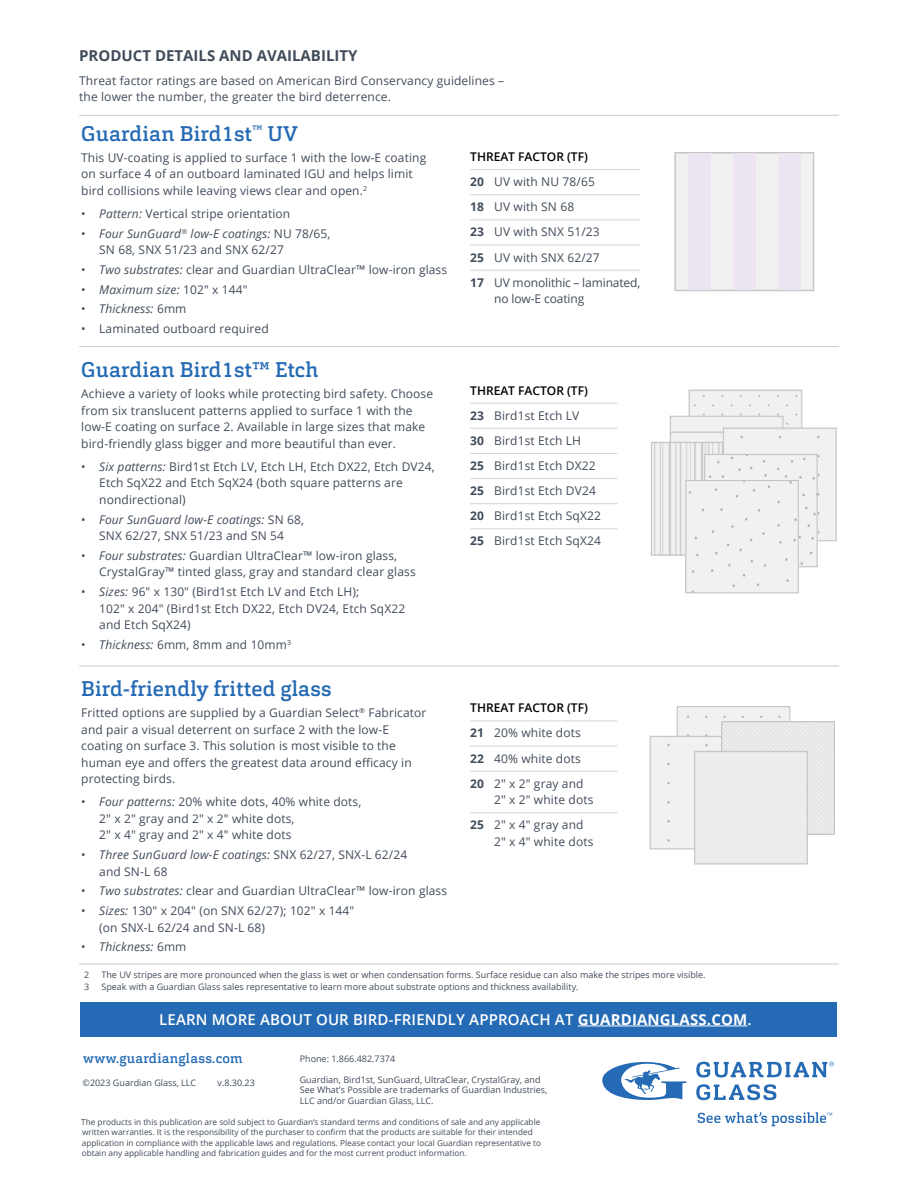
<style>
.page{position:relative;width:918px;height:1188px;background:#fff}
.page>*{position:absolute;margin:0;border:0;box-sizing:border-box;transform-origin:0 0}
.t1{font:500 21px "Cargan";letter-spacing:.01em;color:#246ab4}
.t2{font:600 15px "Open Sans";letter-spacing:.01em;color:#fff}
.t3{font:700 15px "Open Sans";color:#414c5a}
.t4{font:500 13.5px "Cargan";letter-spacing:.02em;color:#246ab4}
.t5{font:12px/16.5px "Open Sans";letter-spacing:.01em;color:#414c5a}
.t6{font:italic 12px "Open Sans";letter-spacing:.01em;color:#414c5a}
.t7{font:12px "Open Sans";letter-spacing:-.01em;color:#414c5a}
.t8{font:9px/10.8px "Open Sans";color:#414c5a}
.t9{font:9px "Open Sans";color:#3c4857}
.t10{font:8.25px/10.5px "Open Sans";color:#414c5a}
.s1{font-style:italic}
.s2{font-style:normal}
.s3{font-weight:600;color:#000}
.s4{font-weight:700}
</style>
<div class="page">
<hr style="left:470px;top:169px;width:170px;height:1px;background:#d5d4d1">
<hr style="left:470px;top:194px;width:170px;height:1px;background:#d5d4d1">
<hr style="left:470px;top:220px;width:170px;height:1px;background:#d5d4d1">
<hr style="left:470px;top:245px;width:170px;height:1px;background:#d5d4d1">
<hr style="left:470px;top:270px;width:170px;height:1px;background:#d5d4d1">
<div style="left:80px;top:1002px;width:756px;height:35px;background:#246ab4"></div>
<hr style="left:578px;top:1026px;width:169px;height:1px;background:#fff">
<svg style="left:698px;top:1112px;width:134px;height:14px"></svg>
<svg style="left:696px;top:1062px;width:138px;height:38px"></svg>
<svg style="left:602px;top:1062px;width:84px;height:38px"></svg>
<hr style="left:470px;top:403px;width:147px;height:1px;background:#d5d4d1">
<hr style="left:470px;top:428px;width:147px;height:1px;background:#d5d4d1">
<hr style="left:470px;top:453px;width:147px;height:1px;background:#d5d4d1">
<hr style="left:470px;top:478px;width:147px;height:1px;background:#d5d4d1">
<hr style="left:470px;top:503px;width:147px;height:1px;background:#d5d4d1">
<hr style="left:470px;top:528px;width:147px;height:1px;background:#d5d4d1">
<img style="left:691px;top:392px;width:109px;height:36px">
<div style="left:689px;top:390px;width:113px;height:113px;border:1px solid #c4c2be"></div>
<img style="left:672px;top:418px;width:109px;height:24px">
<div style="left:670px;top:416px;width:113px;height:113px;border:1px solid #c4c2be"></div>
<img style="left:653px;top:444px;width:70px;height:109px">
<div style="left:651px;top:442px;width:113px;height:113px;border:1px solid #c4c2be"></div>
<div style="left:725px;top:430px;width:109px;height:109px;background:#f1f1f2"></div>
<div style="left:723px;top:428px;width:113px;height:113px;border:1px solid #c4c2be"></div>
<div style="left:706px;top:456px;width:110px;height:109px;background:#f1f1f2"></div>
<div style="left:704px;top:454px;width:114px;height:113px;border:1px solid #c4c2be"></div>
<div style="left:688px;top:482px;width:109px;height:109px;background:#f1f1f2"></div>
<div style="left:686px;top:480px;width:113px;height:113px;border:1px solid #c4c2be"></div>
<hr style="left:79px;top:346px;width:760px;height:1px;background:#cdcbc7">
<hr style="left:470px;top:721px;width:147px;height:1px;background:#d5d4d1">
<hr style="left:470px;top:746px;width:147px;height:1px;background:#d5d4d1">
<hr style="left:470px;top:771px;width:147px;height:1px;background:#d5d4d1">
<hr style="left:470px;top:812px;width:147px;height:1px;background:#d5d4d1">
<div style="left:679px;top:708px;width:109px;height:28px;background:#f1f1f2"></div>
<div style="left:677px;top:706px;width:113px;height:114px;border:1px solid #c4c2be"></div>
<div style="left:652px;top:738px;width:69px;height:109px;background:#f1f1f2"></div>
<div style="left:650px;top:736px;width:113px;height:113px;border:1px solid #c4c2be"></div>
<img style="left:723px;top:723px;width:110px;height:110px">
<div style="left:721px;top:721px;width:114px;height:114px;border:1px solid #c4c2be"></div>
<div style="left:696px;top:753px;width:110px;height:109px;background:#ededee"></div>
<div style="left:694px;top:751px;width:114px;height:113px;border:1px solid #c4c2be"></div>
<hr style="left:79px;top:666px;width:760px;height:1px;background:#cdcbc7">
<hr style="left:79px;top:964px;width:760px;height:1px;background:#cdcbc7">
<hr style="left:79px;top:115px;width:760px;height:1px;background:#cdcbc7">
<div style="left:675px;top:153px;width:138px;height:137px;background:#f1f1f2"></div>
<div style="left:688px;top:153px;width:22px;height:137px;background:#ede5f2"></div>
<div style="left:733px;top:153px;width:23px;height:137px;background:#ede5f2"></div>
<div style="left:778px;top:153px;width:23px;height:137px;background:#ede5f2"></div>
<div style="left:675px;top:152px;width:139px;height:139px;border:1px solid #c4c2be"></div>
<p class="t3" style="left:79px;top:45px;width:280px">PRODUCT DETAILS AND AVAILABILITY</p>
<p class="t5" style="left:79px;top:72px;width:427px">Threat factor ratings are based on American Bird Conservancy guidelines – the lower the number, the greater the bird deterrence.</p>
<h1 class="t1" style="left:81px;top:120px;width:218px">Guardian Bird1st<sup>™</sup> UV</h1>
<p class="t5" style="left:81px;top:149px;width:347px">This UV-coating is applied to surface 1 with the low-E coating on surface 4 of an outboard laminated IGU and helps limit bird collisions while leaving views clear and open.<sup>2</sup></p>
<p class="t5" style="left:81px;top:205px;width:211px">• <span class="s1">Pattern:</span> Vertical stripe orientation</p>
<p class="t5" style="left:99px;top:225px;width:233px;text-indent:-18px">• <span class="s1">Four SunGuard</span><sup>®</sup> <span class="s1">low-E coatings:</span> NU 78/65,<br>SN 68, SNX 51/23 and SNX 62/27</p>
<p class="t5" style="left:81px;top:261px;width:367px">• <span class="s1">Two substrates:</span> clear and Guardian UltraClear™ low-iron glass</p>
<p class="t6" style="left:81px;top:281px;width:168px"><span class="s2">•</span> Maximum size: <span class="s2">102″ x 144″</span></p>
<p class="t6" style="left:81px;top:301px;width:107px"><span class="s2">•</span> Thickness: <span class="s2">6mm</span></p>
<p class="t5" style="left:81px;top:320px;width:189px">• Laminated outboard required</p>
<p class="t5" style="left:470px;top:144px;width:172px;line-height:25.2px"><span class="s3">THREAT FACTOR (TF)<br></span><span class="s4">20</span> UV with NU 78/65<br><span class="s4">18</span> UV with SN 68<br><span class="s4">23</span> UV with SNX 51/23<br><span class="s4">25</span> UV with SNX 62/27<br><span class="s4">17</span> UV monolithic – laminated,</p>
<p class="t7" style="left:494px;top:291px;width:92px">no low-E coating</p>
<h1 class="t1" style="left:81px;top:357px;width:239px">Guardian Bird1st™ Etch</h1>
<p class="t5" style="left:81px;top:385px;width:353px">Achieve a variety of looks while protecting bird safety. Choose from six translucent patterns applied to surface 1 with the low-E coating on surface 2. Available in large sizes that make bird-friendly glass bigger and more beautiful than ever.</p>
<p class="t5" style="left:99px;top:458px;width:337px;text-indent:-18px">• <span class="s1">Six patterns:</span> Bird1st Etch LV, Etch LH, Etch DX22, Etch DV24,<br>Etch SqX22 and Etch SqX24 (both square patterns are nondirectional)</p>
<p class="t5" style="left:81px;top:511px;width:224px;text-align:center">• <span class="s1">Four SunGuard low-E coatings:</span> SN 68,<br>SNX 62/27, SNX 51/23 and SN 54</p>
<p class="t5" style="left:99px;top:547px;width:318px;text-indent:-18px">• <span class="s1">Four substrates:</span> Guardian UltraClear™ low-iron glass,<br>CrystalGray™ tinted glass, gray and standard clear glass</p>
<p class="t5" style="left:99px;top:583px;width:308px;text-indent:-18px">• <span class="s1">Sizes:</span> 96″ x 130″ (Bird1st Etch LV and Etch LH);<br>102″ x 204″ (Bird1st Etch DX22, Etch DV24, Etch SqX22 and Etch SqX24)</p>
<p class="t5" style="left:81px;top:636px;width:211px">• <span class="s1">Thickness:</span> 6mm, 8mm and 10mm<sup>3</sup></p>
<p class="t5" style="left:470px;top:377px;width:132px;line-height:25.2px"><span class="s3">THREAT FACTOR (TF)<br></span><span class="s4">23</span> Bird1st Etch LV<br><span class="s4">30</span> Bird1st Etch LH<br><span class="s4">25</span> Bird1st Etch DX22<br><span class="s4">25</span> Bird1st Etch DV24<br><span class="s4">20</span> Bird1st Etch SqX22<br><span class="s4">25</span> Bird1st Etch SqX24</p>
<h1 class="t1" style="left:81px;top:676px;width:252px">Bird-friendly fritted glass</h1>
<p class="t5" style="left:81px;top:704px;width:347px">Fritted options are supplied by a Guardian Select<sup>®</sup> Fabricator and pair a visual deterrent on surface 2 with the low-E coating on surface 3. This solution is most visible to the human eye and offers the greatest data around efficacy in protecting birds.</p>
<p class="t5" style="left:99px;top:794px;width:264px;text-indent:-18px">• <span class="s1">Four patterns:</span> 20% white dots, 40% white dots,<br>2" x 2" gray and 2" x 2" white dots,<br>2" x 4" gray and 2" x 4" white dots</p>
<p class="t5" style="left:99px;top:846px;width:310px;text-indent:-18px">• <span class="s1">Three SunGuard low-E coatings:</span> SNX 62/27, SNX-L 62/24 and SN-L 68</p>
<p class="t5" style="left:81px;top:882px;width:367px">• <span class="s1">Two substrates:</span> clear and Guardian UltraClear™ low-iron glass</p>
<p class="t5" style="left:99px;top:902px;width:257px;text-indent:-18px">• <span class="s1">Sizes:</span> 130″ x 204″ (on SNX 62/27); 102″ x 144″ (on SNX-L 62/24 and SN-L 68)</p>
<p class="t6" style="left:81px;top:939px;width:107px"><span class="s2">•</span> Thickness: <span class="s2">6mm</span></p>
<p class="t8" style="left:84px;top:969px;width:7px">2</p>
<p class="t8" style="left:101px;top:969px;width:606px">The UV stripes are more pronounced when the glass is wet or when condensation forms. Surface residue can also make the stripes more visible.</p>
<p class="t8" style="left:84px;top:981px;width:7px">3</p>
<p class="t8" style="left:101px;top:981px;width:479px">Speak with a Guardian Glass sales representative to learn more about substrate options and thickness availability.</p>
<p class="t5" style="left:470px;top:695px;width:119px;line-height:25.2px"><span class="s3">THREAT FACTOR (TF)<br></span><span class="s4">21</span> 20% white dots<br><span class="s4">22</span> 40% white dots<br><span class="s4">20</span> 2″ x 2″ gray and</p>
<p class="t5" style="left:470px;top:787px;width:125px;line-height:25.2px;text-indent:24px">2″ x 2″ white dots<br><span class="s4">25</span> 2″ x 4″ gray and</p>
<p class="t5" style="left:494px;top:833px;width:101px">2″ x 4″ white dots</p>
<p class="t2" style="left:159px;top:1009px;width:594px">LEARN MORE ABOUT OUR BIRD-FRIENDLY APPROACH AT <span class="s4">GUARDIANGLASS.COM</span>.</p>
<p class="t4" style="left:83px;top:1049px;width:161px">www.guardianglass.com</p>
<p class="t8" style="left:300px;top:1053px;width:97px">Phone: 1.866.482.7374</p>
<p class="t8" style="left:300px;top:1074px;width:249px">Guardian, Bird1st, SunGuard, UltraClear, CrystalGray, and<br>See What’s Possible are trademarks of Guardian Industries,<br>LLC and/or Guardian Glass, LLC.</p>
<p class="t8" style="left:83px;top:1077px;width:115px">©2023 Guardian Glass, LLC</p>
<p class="t9" style="left:218px;top:1077px;width:39px">v.8.30.23</p>
<p class="t10" style="left:81px;top:1116px;width:461px">The products in this publication are sold subject to Guardian‘s standard terms and conditions of sale and any applicable written warranties. It is the responsibility of the purchaser to confirm that the products are suitable for their intended application in compliance with the applicable laws and regulations. Please contact your local Guardian representative to obtain any applicable handling and fabrication guides and for the most current product information.</p>
</div>
